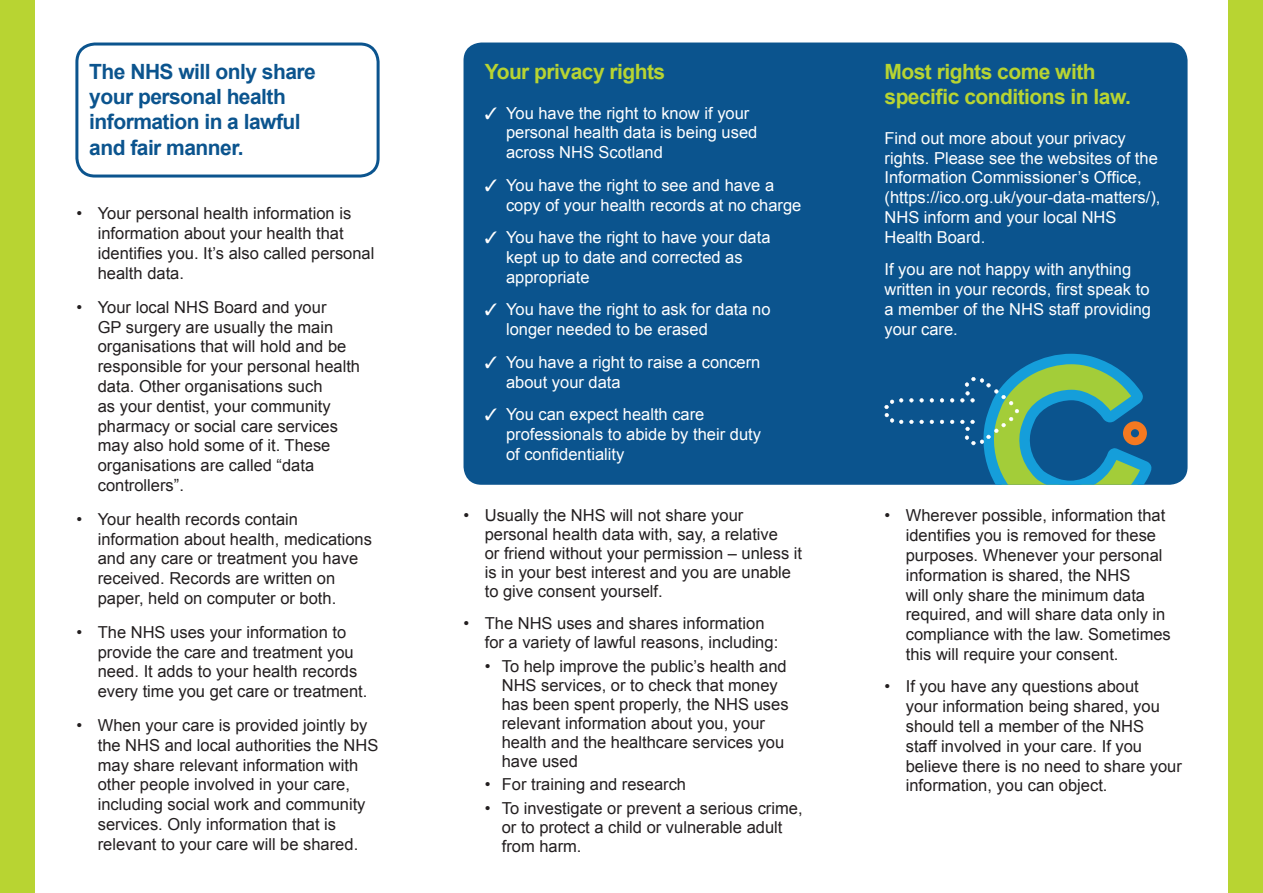
<style>
.page{position:relative;width:1263px;height:893px;background:#fff}
.page>*{position:absolute;margin:0;border:0;box-sizing:border-box;transform-origin:0 0}
.t1{font:700 21px/25.2px "Arial";letter-spacing:-.025em;color:#0b548e}
.t2{font:700 21px/25.2px "Arial";letter-spacing:-.025em;color:#b8d432}
.t3{font:16.5px/19.8px "Arial";color:#231f20}
.t4{font:16.5px/19.8px "Arial";color:#fff}
</style>
<div class="page">
<div style="left:463px;top:43px;width:724px;height:442px;background:#0b548e;border-radius:18px"></div>
<svg style="left:1042px;top:353px;width:117px;height:132px"></svg>
<div style="left:75px;top:43px;width:305px;height:135px;border:3px solid #0b548e;border-radius:18px"></div>
<div style="left:0;top:0;width:34px;height:893px;background:#b8d432"></div>
<div style="left:1229px;top:0;width:34px;height:893px;background:#b8d432"></div>
<svg style="left:909px;top:398px;width:4px;height:4px"></svg>
<svg style="left:919px;top:398px;width:5px;height:4px"></svg>
<svg style="left:930px;top:398px;width:4px;height:4px"></svg>
<svg style="left:940px;top:398px;width:4px;height:4px"></svg>
<svg style="left:950px;top:398px;width:4px;height:4px"></svg>
<svg style="left:909px;top:420px;width:4px;height:4px"></svg>
<svg style="left:919px;top:420px;width:5px;height:4px"></svg>
<svg style="left:930px;top:420px;width:4px;height:4px"></svg>
<svg style="left:940px;top:420px;width:4px;height:4px"></svg>
<svg style="left:950px;top:420px;width:4px;height:4px"></svg>
<svg style="left:960px;top:359px;width:187px;height:126px"></svg>
<svg style="left:884px;top:398px;width:19px;height:26px"></svg>
<p class="t1" style="left:89px;top:60px;width:228px">The NHS will only share your personal health information in a lawful and fair manner.</p>
<p class="t3" style="left:98px;top:204px;width:278px;text-indent:-21px">• Your personal health information is information about your health that identifies you. It’s also called personal health data.</p>
<p class="t3" style="left:98px;top:297px;width:264px;text-indent:-21px">• Your local NHS Board and your<br>GP surgery are usually the main organisations that will hold and be responsible for your personal health data. Other organisations such<br>as your dentist, your community pharmacy or social care services may also hold some of it. These organisations are called “data controllers”.</p>
<p class="t3" style="left:98px;top:509px;width:276px;text-indent:-21px">• Your health records contain information about health, medications and any care or treatment you have received. Records are written on paper, held on computer or both.</p>
<p class="t3" style="left:98px;top:622px;width:271px;text-indent:-21px">• The NHS uses your information to provide the care and treatment you need. It adds to your health records every time you get care or treatment.</p>
<p class="t3" style="left:98px;top:715px;width:282px;text-indent:-21px">• When your care is provided jointly by the NHS and local authorities the NHS may share relevant information with other people involved in your care, including social work and community services. Only information that is relevant to your care will be shared.</p>
<p class="t2" style="left:485px;top:60px;width:182px">Your privacy rights</p>
<p class="t4" style="left:506px;top:103px;width:253px;text-indent:-21px">✓ You have the right to know if your personal health data is being used across NHS Scotland</p>
<p class="t4" style="left:506px;top:175px;width:297px;text-indent:-21px">✓ You have the right to see and have a copy of your health records at no charge</p>
<p class="t4" style="left:506px;top:228px;width:266px;text-indent:-21px">✓ You have the right to have your data kept up to date and corrected as appropriate</p>
<p class="t4" style="left:506px;top:300px;width:266px;text-indent:-21px">✓ You have the right to ask for data no longer needed to be erased</p>
<p class="t4" style="left:506px;top:352px;width:256px;text-indent:-21px">✓ You have a right to raise a concern about your data</p>
<p class="t4" style="left:506px;top:405px;width:256px;text-indent:-21px">✓ You can expect health care professionals to abide by their duty of confidentiality</p>
<p class="t3" style="left:485px;top:506px;width:319px;line-height:19px;text-indent:-21px">• Usually the NHS will not share your personal health data with, say, a relative<br>or friend without your permission – unless it is in your best interest and you are unable to give consent yourself.</p>
<p class="t3" style="left:485px;top:614px;width:295px;line-height:19px;text-indent:-21px">• The NHS uses and shares information for a variety of lawful reasons, including:</p>
<p class="t3" style="left:502px;top:656px;width:288px;line-height:19px;text-indent:-17px">• To help improve the public’s health and NHS services, or to check that money has been spent properly, the NHS uses relevant information about you, your health and the healthcare services you have used</p>
<p class="t3" style="left:485px;top:775px;width:203px">• For training and research</p>
<p class="t3" style="left:502px;top:798px;width:302px;text-indent:-17px">• To investigate or prevent a serious crime, or to protect a child or vulnerable adult from harm.</p>
<p class="t2" style="left:884px;top:60px;width:248px">Most rights come with specific conditions in law.</p>
<p class="t4" style="left:884px;top:128px;width:278px">Find out more about your privacy rights. Please see the websites of the<br>Information Commissioner’s Office, (https://ico.org.uk/your-data-matters/),<br>NHS inform and your local NHS<br>Health Board.</p>
<p class="t4" style="left:884px;top:260px;width:268px">If you are not happy with anything written in your records, first speak to a member of the NHS staff providing your care.</p>
<p class="t3" style="left:906px;top:506px;width:267px;text-indent:-21px">• Wherever possible, information that identifies you is removed for these purposes. Whenever your personal information is shared, the NHS<br>will only share the minimum data required, and will share data only in compliance with the law. Sometimes this will require your consent.</p>
<p class="t3" style="left:906px;top:677px;width:278px;text-indent:-21px">• If you have any questions about<br>your information being shared, you should tell a member of the NHS<br>staff involved in your care. If you believe there is no need to share your information, you can object.</p>
</div>
